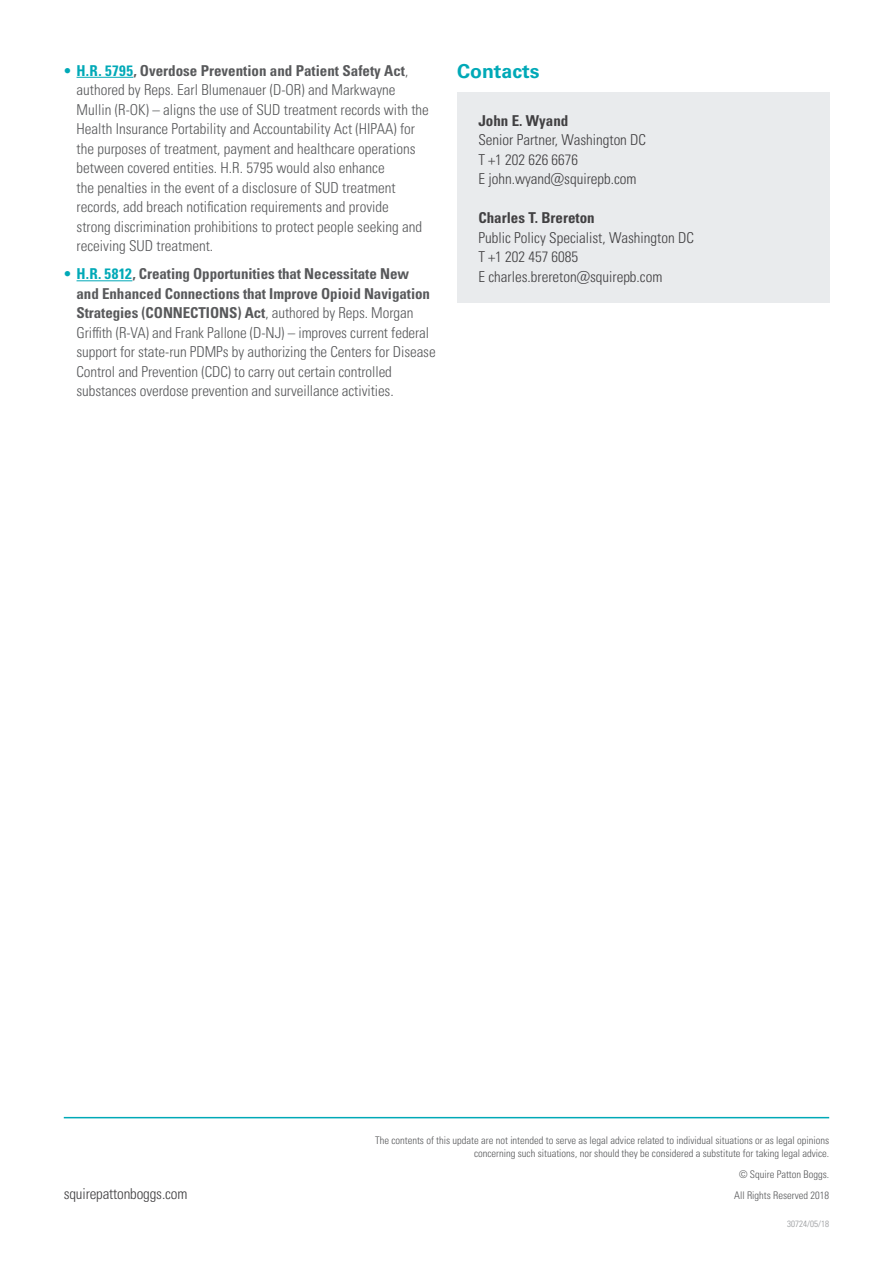
<style>
.page{position:relative;width:893px;height:1263px;background:#fff}
.page>*{position:absolute;margin:0;border:0;box-sizing:border-box;transform-origin:0 0}
.Body{font:700 19.5px "Univers LTCYR 65";color:#00a9b7}
.t1{font:15px/19.5px "Univers LTCYR 47 Light Cond";color:#58595b}
.Contact{font:15px "Univers LTCYR 47 Light Cond";color:#414042}
.Contact-2{font:15px "Univers LTCYR 67 Bold Cond";color:#414042}
.t2{font:10.5px/12.6px "Univers LTCYR 47 Light Cond";color:#58595b;text-align:right}
.t3{font:9px "Univers LTCYR 47 Light Cond";color:#939598}
.s1{color:#00a9b7}
.s2{font-family:"Univers LTCYR 67 Bold Cond";color:#00a9b7}
.s3{font-family:"Univers LTCYR 67 Bold Cond"}
</style>
<div class="page">
<hr style="left:64px;top:1117px;width:765px;height:1px;background:#00a9b7">
<hr style="left:77px;top:77px;width:56px;height:1px;background:#00a9b7">
<hr style="left:77px;top:280px;width:55px;height:1px;background:#00a9b7">
<div style="left:457px;top:92px;width:372px;height:211px;background:#e9ebed"></div>
<p class="t1" style="left:77px;top:60px;width:354px;text-indent:-13px"><span class="s1">•</span> <span class="s2">H.R. 5795</span><span class="s3">, Overdose Prevention and Patient Safety Act</span>, authored by Reps. Earl Blumenauer (D-OR) and Markwayne Mullin (R-OK) – aligns the use of SUD treatment records with the Health Insurance Portability and Accountability Act (HIPAA) for the purposes of treatment, payment and healthcare operations between covered entities. H.R. 5795 would also enhance<br>the penalties in the event of a disclosure of SUD treatment records, add breach notification requirements and provide<br>strong discrimination prohibitions to protect people seeking and receiving SUD treatment.</p>
<p class="t1" style="left:77px;top:263px;width:361px;text-indent:-13px"><span class="s1">•</span> <span class="s2">H.R. 5812</span><span class="s3">, Creating Opportunities that Necessitate New<br>and Enhanced Connections that Improve Opioid Navigation Strategies (CONNECTIONS) Act</span>, authored by Reps. Morgan Griffith (R-VA) and Frank Pallone (D-NJ) – improves current federal support for state-run PDMPs by authorizing the Centers for Disease Control and Prevention (CDC) to carry out certain controlled substances overdose prevention and surveillance activities.</p>
<p class="Body" style="left:457px;top:57px;width:84px">Contacts</p>
<p class="Contact-2" style="left:478px;top:111px;width:91px">John E. Wyand</p>
<p class="Contact" style="left:478px;top:130px;width:169px">Senior Partner, Washington DC</p>
<p class="Contact" style="left:478px;top:149px;width:101px">T +1 202 626 6676</p>
<p class="Contact" style="left:478px;top:169px;width:160px">E john.wyand@squirepb.com</p>
<p class="Contact-2" style="left:478px;top:209px;width:118px">Charles T. Brereton</p>
<p class="Contact" style="left:478px;top:227px;width:217px">Public Policy Specialist, Washington DC</p>
<p class="Contact" style="left:478px;top:247px;width:101px">T +1 202 457 6085</p>
<p class="Contact" style="left:478px;top:266px;width:186px">E charles.brereton@squirepb.com</p>
<p class="t2" style="left:375px;top:1134px;width:456px">The contents of this update are not intended to serve as legal advice related to individual situations or as legal opinions concerning such situations, nor should they be considered a substitute for taking legal advice.</p>
<p class="t2" style="left:739px;top:1167px;width:92px">© Squire Patton Boggs.</p>
<p class="Contact" style="left:64px;top:1184px;width:125px">squirepattonboggs.com</p>
<p class="t2" style="left:734px;top:1188px;width:97px">All Rights Reserved 2018</p>
<p class="t3" style="left:787px;top:1217px;width:43px">30724/05/18</p>
</div>
